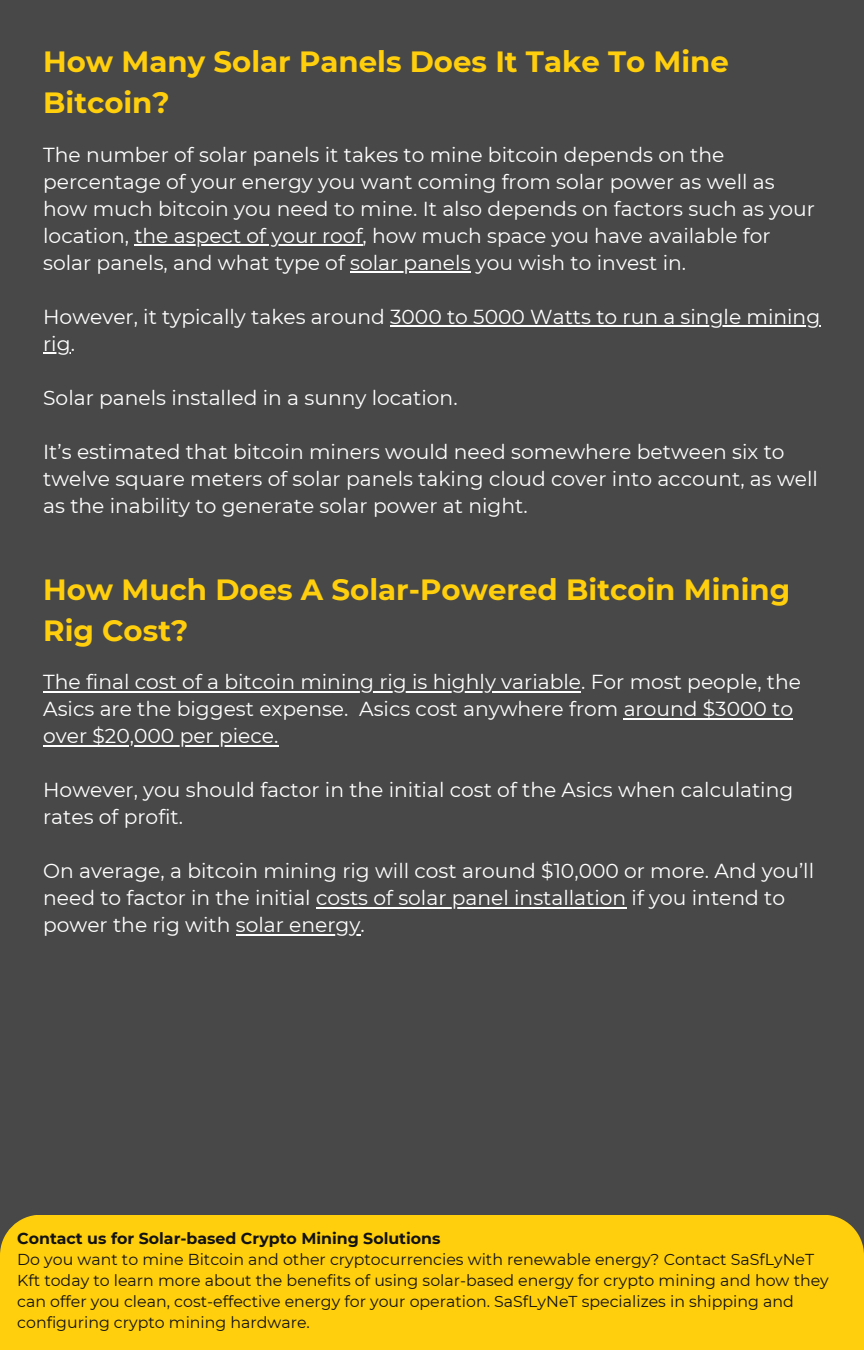
<style>
.page{position:relative;width:864px;height:1350px;background:#484848}
.page>*{position:absolute;margin:0;border:0;box-sizing:border-box;transform-origin:0 0}
.t1{font:700 29.25px/40.5px "Montserrat";color:#ffcf0d}
.t2{font:20.25px/27px "Montserrat";color:#fff}
.t3{font:15.75px/21.2px "Montserrat";color:#121212}
.t4{font:700 15.75px "Montserrat";color:#121212}
</style>
<div class="page">
<hr style="left:134px;top:244px;width:229px;height:2px;background:#fff">
<hr style="left:350px;top:271px;width:121px;height:2px;background:#fff">
<hr style="left:390px;top:325px;width:52px;height:2px;background:#fff">
<hr style="left:442px;top:325px;width:378px;height:2px;background:#fff">
<hr style="left:43px;top:352px;width:28px;height:2px;background:#fff">
<hr style="left:43px;top:691px;width:538px;height:2px;background:#fff">
<hr style="left:624px;top:718px;width:169px;height:2px;background:#fff">
<hr style="left:43px;top:745px;width:131px;height:2px;background:#fff">
<hr style="left:174px;top:745px;width:104px;height:2px;background:#fff">
<hr style="left:316px;top:907px;width:310px;height:2px;background:#fff">
<hr style="left:236px;top:934px;width:124px;height:2px;background:#fff">
<div style="left:0;top:1215px;width:864px;height:135px;background:#ffcf0d"></div>
<h1 class="t1" style="left:43px;top:42px;width:687px">How Many Solar Panels Does It Take To Mine<br>Bitcoin?</h1>
<h2 class="t2" style="left:43px;top:141px;width:773px">The number of solar panels it takes to mine bitcoin depends on the percentage of your energy you want coming from solar power as well as how much bitcoin you need to mine. It also depends on factors such as your location, the aspect of your roof, how much space you have available for</h2>
<h2 class="t2" style="left:43px;top:249px;width:644px">solar panels, and what type of solar panels you wish to invest in.</h2>
<h2 class="t2" style="left:43px;top:303px;width:779px">However, it typically takes around 3000 to 5000 Watts to run a single mining</h2>
<h1 class="t2" style="left:43px;top:330px;width:33px">rig.</h1>
<h1 class="t2" style="left:43px;top:384px;width:416px">Solar panels installed in a sunny location.</h1>
<h1 class="t2" style="left:43px;top:438px;width:776px">It’s estimated that bitcoin miners would need somewhere between six to twelve square meters of solar panels taking cloud cover into account, as well</h1>
<h2 class="t2" style="left:43px;top:492px;width:486px">as the inability to generate solar power at night.</h2>
<h2 class="t1" style="left:43px;top:569px;width:748px">How Much Does A Solar-Powered Bitcoin Mining<br>Rig Cost?</h2>
<h2 class="t2" style="left:43px;top:669px;width:759px">The final cost of a bitcoin mining rig is highly variable. For most people, the<br>Asics are the biggest expense. Asics cost anywhere from around $3000 to</h2>
<p class="t2" style="left:43px;top:723px;width:237px">over $20,000 per piece.</p>
<p class="t2" style="left:43px;top:777px;width:752px">However, you should factor in the initial cost of the Asics when calculating rates of profit.</p>
<p class="t2" style="left:43px;top:858px;width:773px">On average, a bitcoin mining rig will cost around $10,000 or more. And you’ll need to factor in the initial costs of solar panel installation if you intend to power the rig with solar energy.</p>
<p class="t4" style="left:17px;top:1229px;width:425px">Contact us for Solar-based Crypto Mining Solutions</p>
<p class="t3" style="left:17px;top:1249px;width:813px">Do you want to mine Bitcoin and other cryptocurrencies with renewable energy? Contact SaSfLyNeT Kft today to learn more about the benefits of using solar-based energy for crypto mining and how they can offer you clean, cost-effective energy for your operation. SaSfLyNeT specializes in shipping and configuring crypto mining hardware.</p>
</div>
